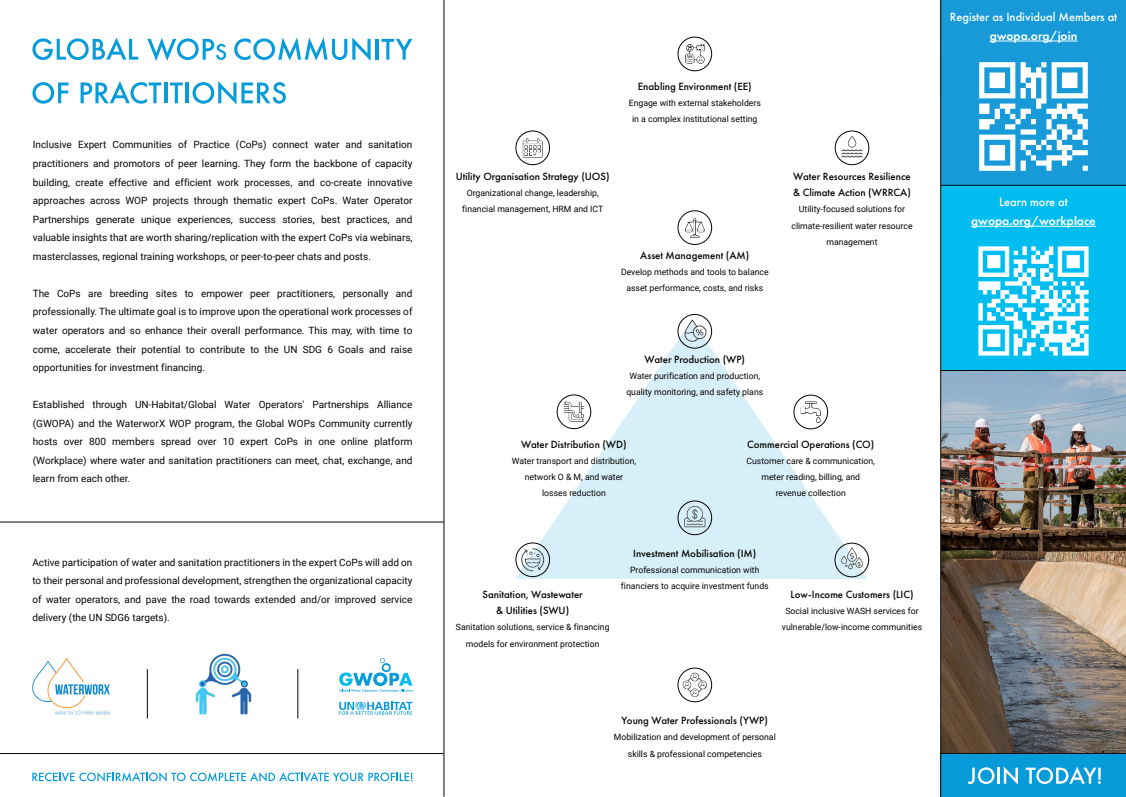
<style>
.page{position:relative;width:1126px;height:797px;background:#fff}
.page>*{position:absolute;margin:0;border:0;box-sizing:border-box;transform-origin:0 0}
.t1{font:500 12.5px "Futura PT";color:#fff}
.t2{font:600 12.5px "Futura PT";color:#fff}
.t3{font:500 10.88px/16.1px "Futura PT";color:#050504;text-align:center}
.t4{font:10px/18.5px "Roboto";color:#050504;text-align:justify}
.t5{font:8.62px/16.1px "Roboto";color:#050504;text-align:center}
</style>
<div class="page">
<svg style="left:515px;top:320px;width:352px;height:258px;fill:#d6eff8"></svg>
<img style="left:941px;top:371px;width:185px;height:381px">
<div style="left:941px;top:0;width:185px;height:185px;background:#179ad7"></div>
<hr style="left:990px;top:41px;width:87px;height:1px;background:#fff">
<img style="left:975px;top:58px;width:117px;height:117px">
<hr style="left:0;top:521px;width:444px;height:1px;background:#050504">
<hr style="left:444px;top:0;width:1px;height:796px;background:#050504">
<svg style="left:339px;top:701px;width:73px;height:13px"></svg>
<svg style="left:339px;top:657px;width:73px;height:35px"></svg>
<img style="left:32px;top:657px;width:78px;height:57px">
<img style="left:195px;top:653px;width:57px;height:61px">
<hr style="left:147px;top:668px;width:1px;height:50px;background:#050504">
<hr style="left:297px;top:668px;width:1px;height:50px;background:#050504">
<div style="left:941px;top:753px;width:185px;height:43px;background:#079bda"></div>
<div style="left:941px;top:185px;width:185px;height:185px;background:#00bcef"></div>
<hr style="left:971px;top:226px;width:125px;height:1px;background:#fff">
<img style="left:978px;top:246px;width:111px;height:110px">
<svg style="left:967px;top:767px;width:27px;height:16px"></svg>
<hr style="left:997px;top:767px;width:3px;height:16px;background:#fff">
<svg style="left:1004px;top:767px;width:14px;height:17px"></svg>
<svg style="left:1026px;top:767px;width:75px;height:16px"></svg>
<hr style="left:940px;top:0;width:1px;height:796px;background:#050504">
<hr style="left:941px;top:185px;width:185px;height:1px;background:#050504">
<hr style="left:941px;top:370px;width:185px;height:1px;background:#050504">
<hr style="left:941px;top:752px;width:185px;height:1px;background:#050504">
<div style="left:516px;top:131px;width:34px;height:34px;border:1px solid #050504;border-radius:17px"></div>
<svg style="left:523px;top:138px;width:20px;height:20px"></svg>
<svg style="left:557px;top:394px;width:34px;height:34px"></svg>
<div style="left:557px;top:394px;width:34px;height:34px;border:1px solid #050504;border-radius:17px"></div>
<svg style="left:564px;top:401px;width:20px;height:20px"></svg>
<div style="left:516px;top:542px;width:34px;height:34px;border:1px solid #050504;border-radius:17px"></div>
<svg style="left:520px;top:547px;width:25px;height:24px"></svg>
<div style="left:678px;top:37px;width:34px;height:34px;border:1px solid #050504;border-radius:17px"></div>
<svg style="left:685px;top:44px;width:20px;height:20px"></svg>
<svg style="left:678px;top:211px;width:34px;height:33px"></svg>
<div style="left:678px;top:210px;width:34px;height:35px;border:1px solid #050504;border-radius:17px"></div>
<svg style="left:685px;top:217px;width:20px;height:20px"></svg>
<div style="left:678px;top:314px;width:34px;height:34px;border:1px solid #050504;border-radius:17px"></div>
<svg style="left:684px;top:319px;width:23px;height:23px"></svg>
<svg style="left:678px;top:667px;width:34px;height:34px"></svg>
<div style="left:678px;top:667px;width:34px;height:34px;border:1px solid #050504;border-radius:17px"></div>
<svg style="left:682px;top:672px;width:25px;height:25px"></svg>
<svg style="left:835px;top:131px;width:34px;height:33px"></svg>
<div style="left:835px;top:131px;width:34px;height:34px;border:1px solid #050504;border-radius:50%"></div>
<svg style="left:841px;top:136px;width:21px;height:21px"></svg>
<svg style="left:794px;top:395px;width:34px;height:33px"></svg>
<div style="left:794px;top:394px;width:34px;height:35px;border:1px solid #050504;border-radius:17px"></div>
<svg style="left:801px;top:401px;width:20px;height:21px"></svg>
<div style="left:835px;top:542px;width:34px;height:34px;border:1px solid #050504;border-radius:17px"></div>
<svg style="left:840px;top:547px;width:23px;height:22px"></svg>
<div style="left:678px;top:500px;width:34px;height:34px;border:1px solid #050504;border-radius:17px"></div>
<svg style="left:684px;top:505px;width:21px;height:22px"></svg>
<svg style="left:32px;top:38px;width:106px;height:22px"></svg>
<svg style="left:147px;top:38px;width:79px;height:23px"></svg>
<svg style="left:234px;top:37px;width:137px;height:24px"></svg>
<hr style="left:376px;top:39px;width:3px;height:21px;background:#079bda">
<svg style="left:381px;top:39px;width:31px;height:21px"></svg>
<svg style="left:32px;top:82px;width:36px;height:22px"></svg>
<svg style="left:81px;top:81px;width:80px;height:23px"></svg>
<hr style="left:164px;top:82px;width:3px;height:21px;background:#079bda">
<svg style="left:170px;top:82px;width:13px;height:21px"></svg>
<hr style="left:185px;top:82px;width:4px;height:21px;background:#079bda">
<svg style="left:193px;top:81px;width:93px;height:23px"></svg>
<svg style="left:32px;top:772px;width:380px;height:9px"></svg>
<hr style="left:0;top:752px;width:444px;height:1px;background:#050504">
<p class="t4" style="left:33px;top:135px;width:381px">Inclusive Expert Communities of Practice (CoPs) connect water and sanitation practitioners and promotors of peer learning. They form the backbone of capacity building, create effective and efficient work processes, and co-create innovative approaches across WOP projects through thematic expert CoPs. Water Operator Partnerships generate unique experiences, success stories, best practices, and valuable insights that are worth sharing/replication with the expert CoPs via webinars, masterclasses, regional training workshops, or peer-to-peer chats and posts.</p>
<p class="t4" style="left:33px;top:283px;width:381px">The CoPs are breeding sites to empower peer practitioners, personally and professionally. The ultimate goal is to improve upon the operational work processes of water operators and so enhance their overall performance. This may, with time to come, accelerate their potential to contribute to the UN SDG 6 Goals and raise opportunities for investment financing.</p>
<p class="t4" style="left:33px;top:395px;width:381px">Established through UN-Habitat/Global Water Operators' Partnerships Alliance (GWOPA) and the WaterworX WOP program, the Global WOPs Community currently hosts over 800 members spread over 10 expert CoPs in one online platform (Workplace) where water and sanitation practitioners can meet, chat, exchange, and learn from each other.</p>
<p class="t4" style="left:32px;top:552px;width:382px">Active participation of water and sanitation practitioners in the expert CoPs will add on to their personal and professional development, strengthen the organizational capacity of water operators, and pave the road towards extended and/or improved service delivery (the UN SDG6 targets).</p>
<p class="t3" style="left:638px;top:78px;width:116px">Enabling Environment (EE)</p>
<p class="t5" style="left:629px;top:94px;width:134px">Engage with external stakeholders in a complex institutional setting</p>
<p class="t3" style="left:456px;top:168px;width:155px">Utility Organisation Strategy (UOS)</p>
<p class="t5" style="left:462px;top:184px;width:143px">Organizational change, leadership, financial management, HRM and ICT</p>
<p class="t3" style="left:640px;top:247px;width:111px">Asset Management (AM)</p>
<p class="t5" style="left:621px;top:264px;width:149px">Develop methods and tools to balance asset performance, costs, and risks</p>
<p class="t3" style="left:793px;top:168px;width:119px;text-align:left">Water Resources Resilience &amp; Climate Action (WRRCA)</p>
<p class="t5" style="left:791px;top:201px;width:123px">Utility-focused solutions for climate-resilient water resource management</p>
<p class="t3" style="left:644px;top:351px;width:102px">Water Production (WP)</p>
<p class="t5" style="left:626px;top:367px;width:138px">Water purification and production, quality monitoring, and safety plans</p>
<p class="t3" style="left:521px;top:436px;width:107px">Water Distribution (WD)</p>
<p class="t5" style="left:512px;top:452px;width:126px">Water transport and distribution, network O &amp; M, and water losses reduction</p>
<p class="t3" style="left:747px;top:435px;width:129px">Commercial Operations (CO)</p>
<p class="t5" style="left:746px;top:452px;width:130px">Customer care &amp; communication, meter reading, billing, and revenue collection</p>
<p class="t3" style="left:483px;top:586px;width:102px">Sanitation, Wastewater &amp; Utilities (SWU)</p>
<p class="t5" style="left:456px;top:618px;width:155px">Sanitation solutions, service &amp; financing models for environment protection</p>
<p class="t3" style="left:633px;top:545px;width:125px">Investment Mobilisation (IM)</p>
<p class="t5" style="left:621px;top:561px;width:149px">Professional communication with financiers to acquire investment funds</p>
<p class="t3" style="left:790px;top:586px;width:125px">Low-Income Customers (LIC)</p>
<p class="t5" style="left:782px;top:602px;width:142px">Social inclusive WASH services for vulnerable/low-income communities</p>
<p class="t3" style="left:622px;top:712px;width:148px">Young Water Professionals (YWP)</p>
<p class="t5" style="left:614px;top:728px;width:163px">Mobilization and development of personal skills &amp; professional competencies</p>
<p class="t1" style="left:950px;top:9px;width:169px">Register as Individual Members at</p>
<p class="t2" style="left:990px;top:28px;width:89px">gwopa.org/join</p>
<p class="t1" style="left:999px;top:194px;width:70px">Learn more at</p>
<p class="t2" style="left:971px;top:213px;width:126px">gwopa.org/workplace</p>
</div>
